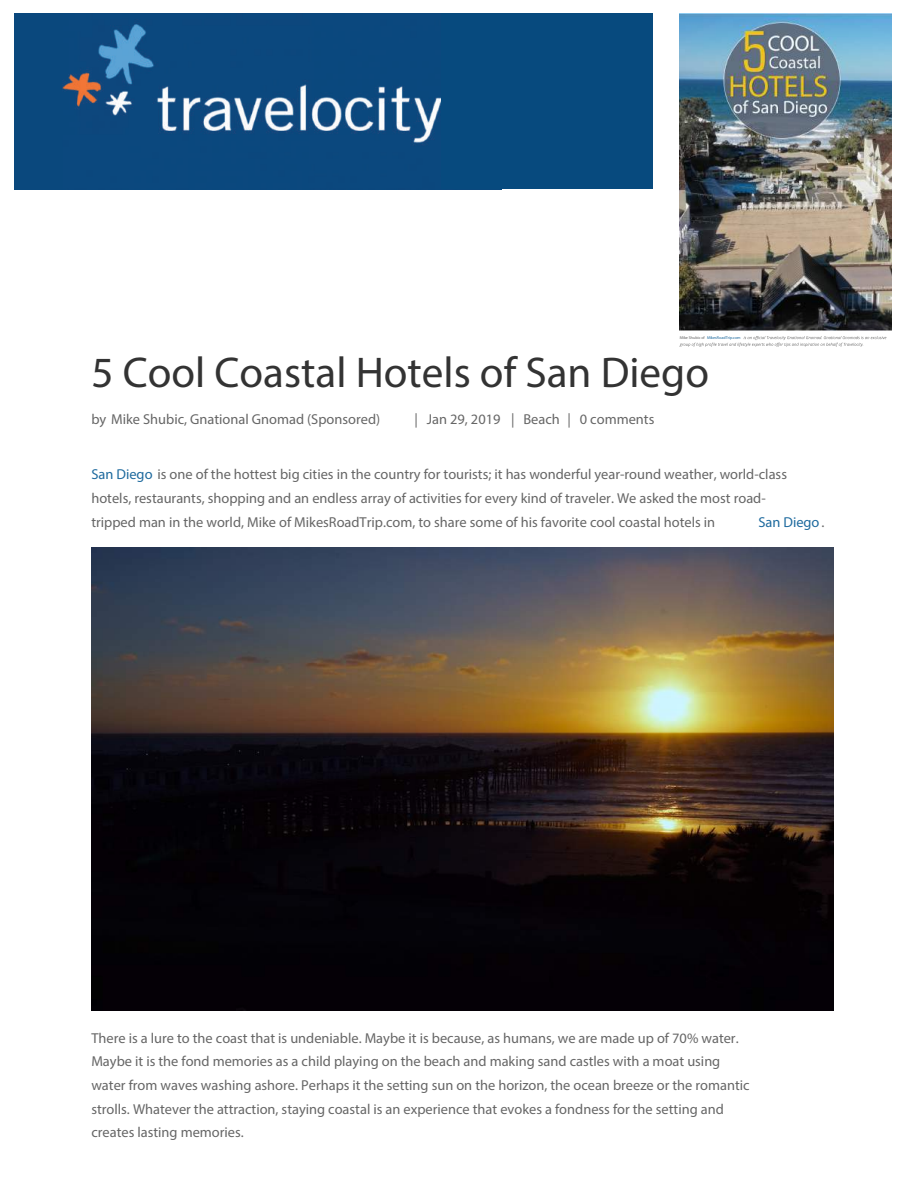
<style>
.page{position:relative;width:918px;height:1188px;background:#fff}
.page>*{position:absolute;margin:0;border:0;box-sizing:border-box;transform-origin:0 0}
.t1{font:43.2px "Open Sans";color:#333}
.t2{font:14.4px/23.7px "Open Sans";color:#666}
.t3{font:italic 14.4px/23.7px "Open Sans";color:#666}
.t4{font:italic 14.4px "Open Sans";color:#1e6a9e}
.t5{font:italic 4.05px "Open Sans";color:#1e6a9e}
.s1{color:#666}
.s2{color:#1e6a9e}
</style>
<div class="page">
<img style="left:14px;top:14px;width:427px;height:175px">
<img style="left:91px;top:547px;width:743px;height:464px">
<div style="left:441px;top:14px;width:212px;height:175px;background:#074a7e"></div>
<img style="left:680px;top:14px;width:211px;height:316px">
<svg style="left:680px;top:336px;width:206px;height:11px"></svg>
<p class="t5" style="left:680px;top:335px;width:62px"><span class="s1">Mike Shubic of</span> MikesRoadTrip.com</p>
<h1 class="t1" style="left:91px;top:346px;width:619px">5 Cool Coastal Hotels of San Diego</h1>
<p class="t2" style="left:91px;top:407px;width:290px">by Mike Shubic, Gnational Gnomad (Sponsored)</p>
<p class="t2" style="left:415px;top:407px;width:241px">| Jan 29, 2019 | Beach | 0 comments</p>
<p class="t3" style="left:91px;top:462px;width:697px"><span class="s2">San Diego</span> is one of the hottest big cities in the country for tourists; it has wonderful year-round weather, world-class hotels, restaurants, shopping and an endless array of activities for every kind of traveler. We asked the most road&shy;tripped man in the world, Mike of MikesRoadTrip.com, to share some of his favorite cool coastal hotels in</p>
<p class="t4" style="left:758px;top:513px;width:68px">San Diego<span class="s1">.</span></p>
<p class="t2" style="left:91px;top:1026px;width:660px">There is a lure to the coast that is undeniable. Maybe it is because, as humans, we are made up of 70% water.<br>Maybe it is the fond memories as a child playing on the beach and making sand castles with a moat using water from waves washing ashore. Perhaps it the setting sun on the horizon, the ocean breeze or the romantic strolls. Whatever the attraction, staying coastal is an experience that evokes a fondness for the setting and creates lasting memories.</p>
</div>
